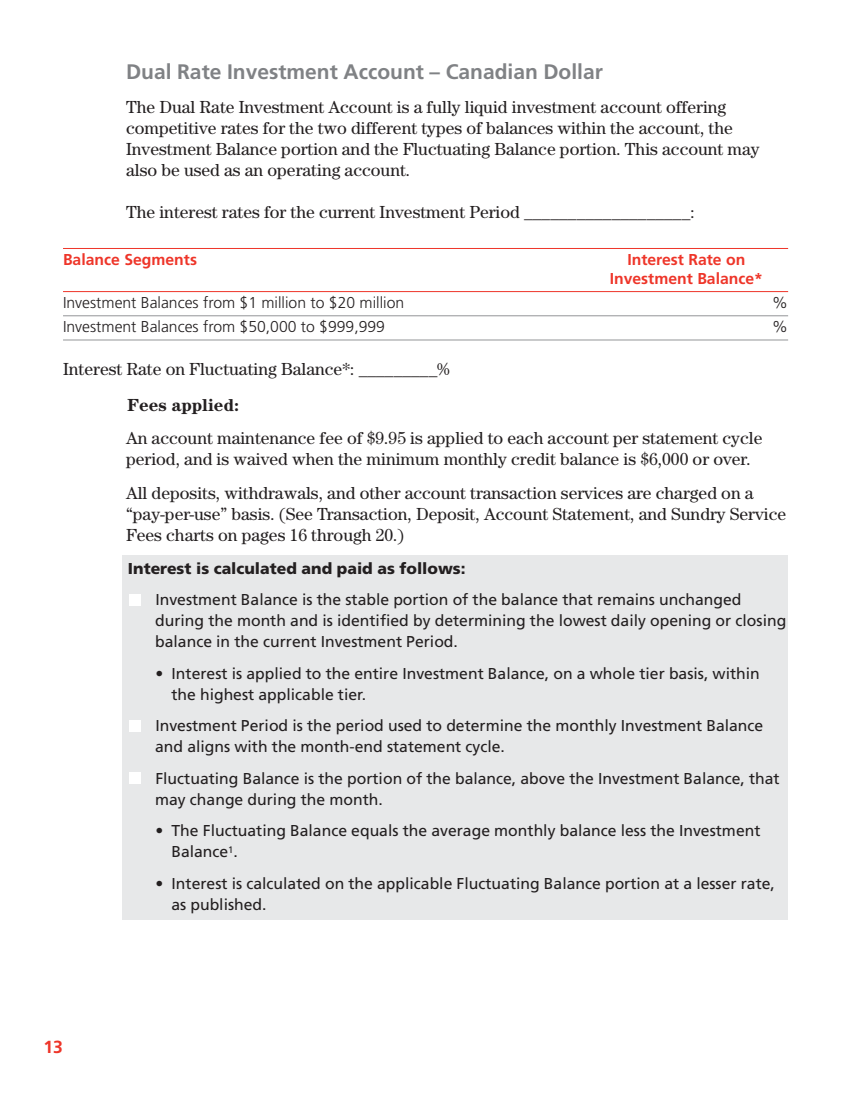
<style>
.page{position:relative;width:851px;height:1103px;background:#fff}
.page>*{position:absolute;margin:0;border:0;box-sizing:border-box;transform-origin:0 0}
.t1{font:700 21px "Frutiger";color:#808285}
.t2{font:17.5px/21px "Century";color:#231f20}
.t3{font:700 17.5px "Century";color:#231f20}
.t4{font:700 17.5px "Frutiger";color:#ee3529}
.t5{font:15.75px/21px "Frutiger";color:#231f20}
.t6{font:300 15.75px "Frutiger";color:#231f20}
.t7{font:700 15.75px/18.9px "Frutiger";color:#ee3529;text-align:center}
.t8{font:900 15.75px "Frutiger";color:#231f20}
</style>
<div class="page">
<div style="left:122px;top:556px;width:666px;height:363px;background:#e7e8e9"></div>
<hr style="left:63px;top:248px;width:725px;height:1px;background:#ee3529">
<hr style="left:63px;top:291px;width:725px;height:1px;background:#ee3529">
<hr style="left:63px;top:315px;width:725px;height:1px;background:#939598">
<hr style="left:63px;top:339px;width:725px;height:1px;background:#939598">
<div style="left:130px;top:593px;width:11px;height:12px;background:#fff"></div>
<div style="left:130px;top:719px;width:11px;height:12px;background:#fff"></div>
<div style="left:130px;top:772px;width:11px;height:12px;background:#fff"></div>
<p class="t1" style="left:126px;top:63px;width:478px">Dual Rate Investment Account – Canadian Dollar</p>
<p class="t2" style="left:126px;top:98px;width:635px">The Dual Rate Investment Account is a fully liquid investment account offering competitive rates for the two different types of balances within the account, the Investment Balance portion and the Fluctuating Balance portion. This account may also be used as an operating account.</p>
<p class="t2" style="left:126px;top:203px;width:570px">The interest rates for the current Investment Period ___________________:</p>
<p class="t7" style="left:63px;top:251px;width:135px">Balance Segments</p>
<p class="t7" style="left:609px;top:251px;width:155px">Interest Rate on<br>Investment Balance*</p>
<p class="t6" style="left:63px;top:296px;width:343px">Investment Balances from $1 million to $20 million</p>
<p class="t6" style="left:772px;top:296px;width:17px">%</p>
<p class="t6" style="left:63px;top:320px;width:323px">Investment Balances from $50,000 to $999,999</p>
<p class="t6" style="left:772px;top:320px;width:17px">%</p>
<p class="t2" style="left:63px;top:360px;width:387px">Interest Rate on Fluctuating Balance*: _________%</p>
<p class="t3" style="left:127px;top:399px;width:113px">Fees applied:</p>
<p class="t2" style="left:126px;top:429px;width:637px">An account maintenance fee of $9.95 is applied to each account per statement cycle period, and is waived when the minimum monthly credit balance is $6,000 or over.</p>
<p class="t2" style="left:126px;top:483px;width:661px">All deposits, withdrawals, and other account transaction services are charged on a “pay-per-use” basis. (See Transaction, Deposit, Account Statement, and Sundry Service<br>Fees charts on pages 16 through 20.)</p>
<p class="t8" style="left:128px;top:562px;width:339px">Interest is calculated and paid as follows:</p>
<p class="t5" style="left:155px;top:590px;width:632px">Investment Balance is the stable portion of the balance that remains unchanged during the month and is identified by determining the lowest daily opening or closing balance in the current Investment Period.</p>
<p class="t5" style="left:171px;top:664px;width:590px;text-indent:-16px">• Interest is applied to the entire Investment Balance, on a whole tier basis, within the highest applicable tier.</p>
<p class="t5" style="left:155px;top:716px;width:609px">Investment Period is the period used to determine the monthly Investment Balance and aligns with the month-end statement cycle.</p>
<p class="t5" style="left:155px;top:769px;width:626px">Fluctuating Balance is the portion of the balance, above the Investment Balance, that may change during the month.</p>
<p class="t5" style="left:171px;top:821px;width:590px;text-indent:-16px">• The Fluctuating Balance equals the average monthly balance less the Investment<br>Balance<sup>1</sup>.</p>
<p class="t5" style="left:171px;top:874px;width:605px;text-indent:-16px">• Interest is calculated on the applicable Fluctuating Balance portion at a lesser rate, as published.</p>
<p class="t4" style="left:44px;top:1040px;width:21px">13</p>
</div>
